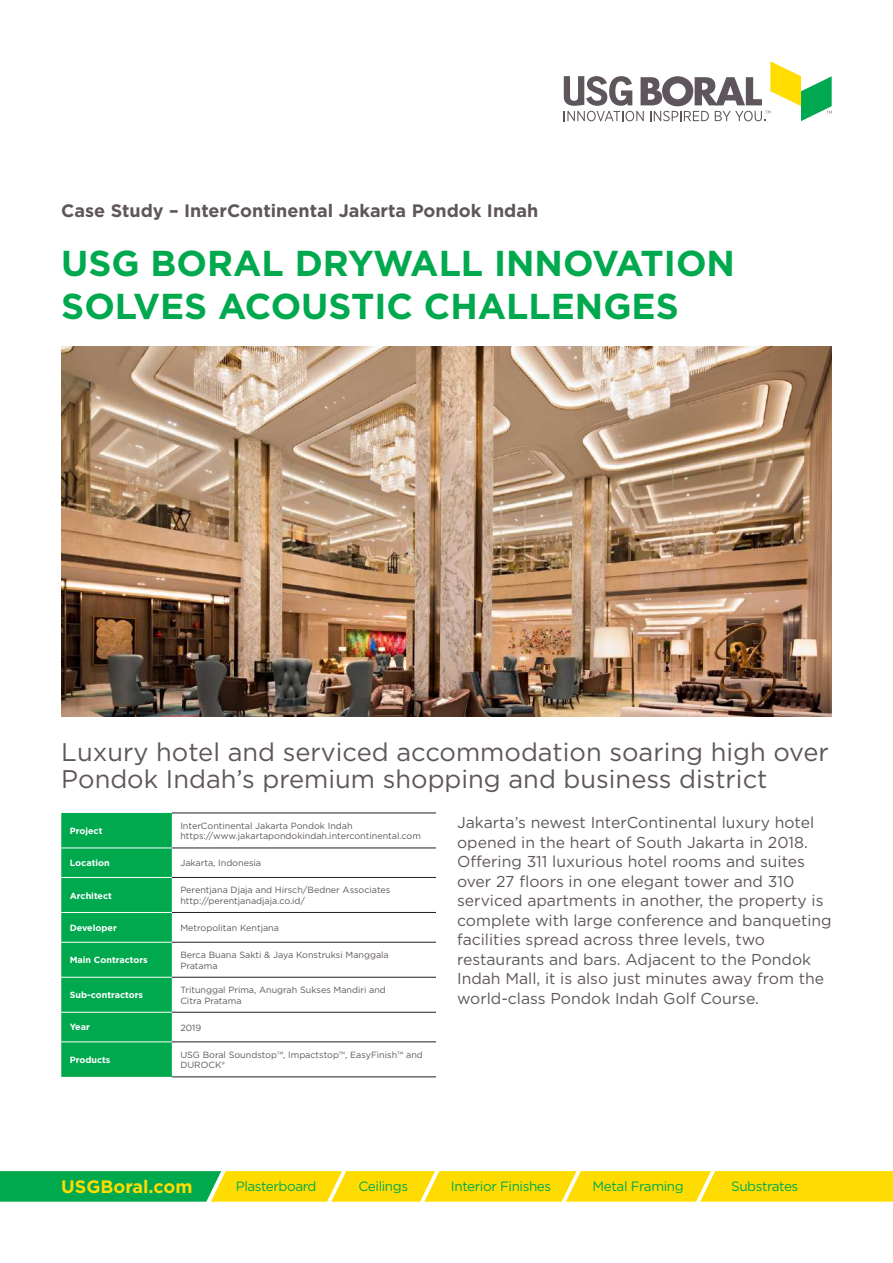
<style>
.page{position:relative;width:893px;height:1263px;background:#fff}
.page>*{position:absolute;margin:0;border:0;box-sizing:border-box;transform-origin:0 0}
.t1{font:700 36px/43.2px "Gotham";color:#00a94e}
.t2{font:25.5px/27px "Gotham";color:#5f565c}
.t3{font:700 18px "Gotham";color:#5f565c}
.t4{font:700 18px "Gotham";color:#ffdc01}
.t5{font:15.75px/19.5px "Gotham";color:#5f565c}
.t6{font:13.5px "Gotham";letter-spacing:-.03em;color:#00a94e}
.t7{font:9px/10.8px "Gotham";color:#5f565c}
.t8{font:700 9px "Gotham";color:#fff}
</style>
<div class="page">
<svg style="left:564px;top:61px;width:268px;height:60px"></svg>
<svg style="left:0;top:1171px;width:893px;height:31px;background:#c2d11c"></svg>
<div style="left:61px;top:813px;width:111px;height:264px;background:#00a94e"></div>
<hr style="left:172px;top:813px;width:264px;height:1px;background:#231f20">
<hr style="left:172px;top:848px;width:264px;height:1px;background:#231f20">
<hr style="left:172px;top:877px;width:264px;height:1px;background:#231f20">
<hr style="left:172px;top:912px;width:264px;height:1px;background:#231f20">
<hr style="left:172px;top:942px;width:264px;height:1px;background:#231f20">
<hr style="left:172px;top:977px;width:264px;height:1px;background:#231f20">
<hr style="left:172px;top:1012px;width:264px;height:1px;background:#231f20">
<hr style="left:172px;top:1041px;width:264px;height:1px;background:#231f20">
<hr style="left:172px;top:1076px;width:264px;height:1px;background:#231f20">
<hr style="left:61px;top:848px;width:111px;height:1px;background:#fff">
<hr style="left:61px;top:877px;width:111px;height:1px;background:#fff">
<hr style="left:61px;top:912px;width:111px;height:1px;background:#fff">
<hr style="left:61px;top:942px;width:111px;height:1px;background:#fff">
<hr style="left:61px;top:977px;width:111px;height:1px;background:#fff">
<hr style="left:61px;top:1041px;width:111px;height:1px;background:#fff">
<hr style="left:61px;top:1012px;width:111px;height:1px;background:#fff">
<img style="left:61px;top:347px;width:771px;height:369px">
<p class="t3" style="left:61px;top:200px;width:478px">Case Study – InterContinental Jakarta Pondok Indah</p>
<h1 class="t1" style="left:61px;top:240px;width:675px">USG BORAL DRYWALL INNOVATION<br>SOLVES ACOUSTIC CHALLENGES</h1>
<h2 class="t2" style="left:61px;top:738px;width:769px">Luxury hotel and serviced accommodation soaring high over<br>Pondok Indah’s premium shopping and business district</h2>
<p class="t5" style="left:457px;top:813px;width:376px">Jakarta’s newest InterContinental luxury hotel opened in the heart of South Jakarta in 2018.<br>O ering 311 luxurious hotel rooms and suites over 27 floors in one elegant tower and 310 serviced apartments in another, the property is complete with large conference and banqueting facilities spread across three levels, two restaurants and bars. Adjacent to the Pondok Indah Mall, it is also just minutes away from the world-class Pondok Indah Golf Course.</p>
<p class="t8" style="left:70px;top:826px;width:34px">Project</p>
<p class="t7" style="left:180px;top:820px;width:242px">InterContinental Jakarta Pondok Indah https://www.jakartapondokindah.intercontinental.com</p>
<p class="t8" style="left:70px;top:858px;width:41px">Location</p>
<p class="t7" style="left:180px;top:857px;width:82px">Jakarta, Indonesia</p>
<p class="t8" style="left:70px;top:890px;width:44px">Architect</p>
<p class="t7" style="left:180px;top:884px;width:211px">Perentjana Djaja and Hirsch/Bedner Associates http://perentjanadjaja.co.id/</p>
<p class="t8" style="left:70px;top:922px;width:49px">Developer</p>
<p class="t7" style="left:180px;top:922px;width:100px">Metropolitan Kentjana</p>
<p class="t8" style="left:70px;top:955px;width:79px">Main Contractors</p>
<p class="t7" style="left:180px;top:949px;width:210px">Berca Buana Sakti &amp; Jaya Konstruksi Manggala<br>Pratama</p>
<p class="t8" style="left:70px;top:990px;width:75px">Sub-contractors</p>
<p class="t7" style="left:180px;top:984px;width:207px">Tritunggal Prima, Anugrah Sukses Mandiri and<br>Citra Pratama</p>
<p class="t8" style="left:70px;top:1022px;width:22px">Year</p>
<p class="t7" style="left:180px;top:1022px;width:22px">2019</p>
<p class="t8" style="left:70px;top:1054px;width:42px">Products</p>
<p class="t7" style="left:180px;top:1049px;width:244px">USG Boral Soundstop™, Impactstop™, EasyFinish™ and<br>DUROCK®</p>
<p class="t4" style="left:61px;top:1176px;width:133px">USGBoral.com</p>
<p class="t6" style="left:236px;top:1177px;width:82px">Plasterboard</p>
<p class="t6" style="left:358px;top:1177px;width:51px">Ceilings</p>
<p class="t6" style="left:451px;top:1177px;width:102px">Interior Finishes</p>
<p class="t6" style="left:593px;top:1177px;width:93px">Metal Framing</p>
<p class="t6" style="left:731px;top:1177px;width:69px">Substrates</p>
</div>
